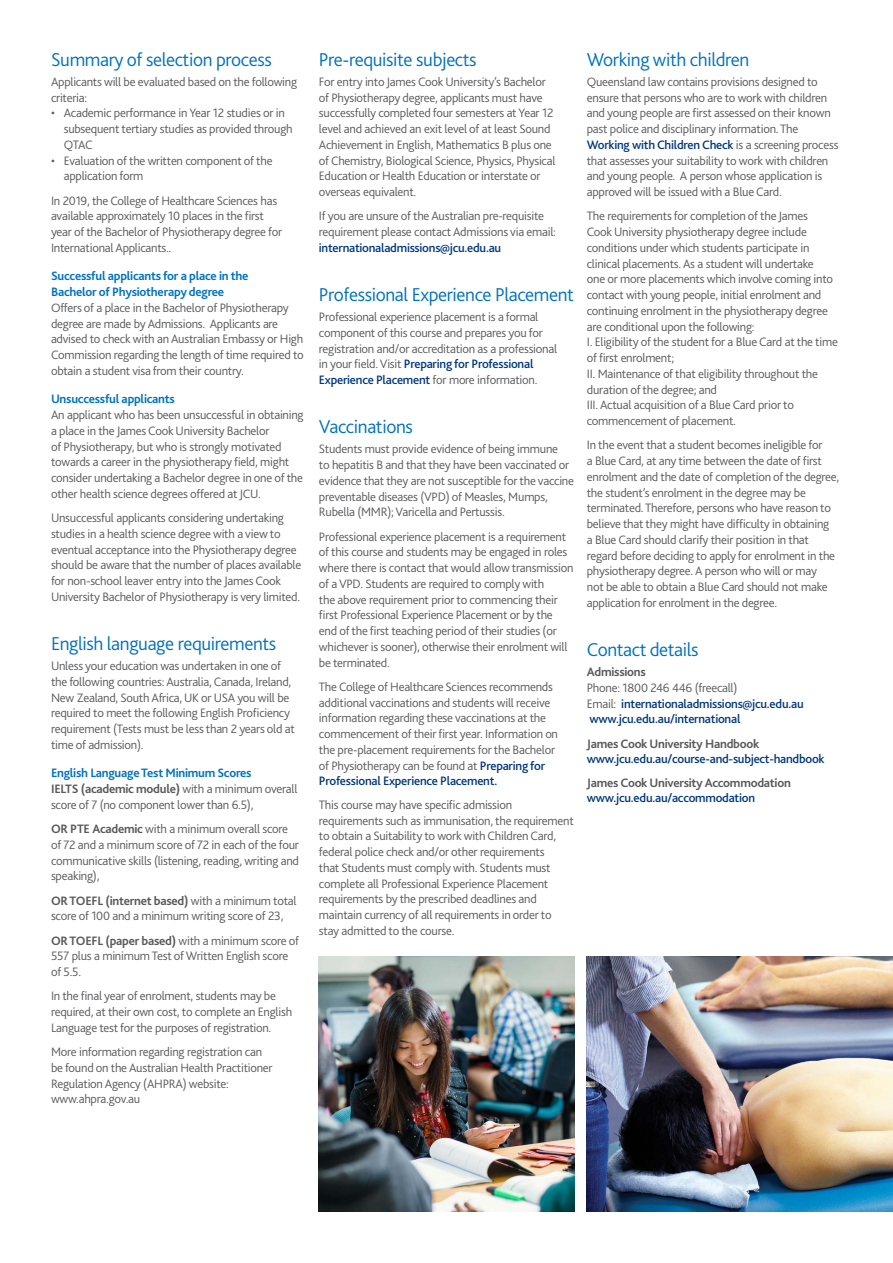
<style>
.page{position:relative;width:893px;height:1263px;background:#fff}
.page>*{position:absolute;margin:0;border:0;box-sizing:border-box;transform-origin:0 0}
.t1{font:300 19.5px "Bliss 2";letter-spacing:-.02em;color:#0072bc}
.t2{font:300 12.75px/15.8px "Bliss 2";letter-spacing:-.02em;color:#58595b}
.t3{font:500 12.75px/15.8px "Bliss 2";letter-spacing:-.02em;color:#00377b}
.t4{font:700 12.75px/15.8px "Bliss 2";letter-spacing:-.02em;color:#0072bc}
.t5{font:700 12.75px "Bliss 2";letter-spacing:-.02em;color:#58595b}
.s1{font-weight:700;color:#0072bc}
.s2{font-weight:700}
.s3{font-weight:500;color:#00377b}
.s4{font-weight:300;color:#58595b}
</style>
<div class="page">
<img style="left:319px;top:957px;width:255px;height:255px">
<img style="left:587px;top:957px;width:306px;height:255px">
<h1 class="t1" style="left:51px;top:47px;width:222px">Summary of selection process</h1>
<p class="t2" style="left:51px;top:74px;width:248px">Applicants will be evaluated based on the following criteria:</p>
<p class="t2" style="left:64px;top:105px;width:230px;text-indent:-13px">• Academic performance in Year 12 studies or in subsequent tertiary studies as provided through<br>QTAC</p>
<p class="t2" style="left:64px;top:152px;width:210px;text-indent:-13px">• Evaluation of the written component of the application form</p>
<p class="t2" style="left:51px;top:192px;width:233px">In 2019, the College of Healthcare Sciences has available approximately 10 places in the first year of the Bachelor of Physiotherapy degree for International Applicants..</p>
<p class="t4" style="left:51px;top:268px;width:199px">Successful applicants for a place in the<br>Bachelor of Physiotherapy degree</p>
<p class="t2" style="left:51px;top:300px;width:254px">Offers of a place in the Bachelor of Physiotherapy degree are made by Admissions. Applicants are advised to check with an Australian Embassy or High Commission regarding the length of time required to obtain a student visa from their country.</p>
<p class="t4" style="left:51px;top:391px;width:125px">Unsuccessful applicants</p>
<p class="t2" style="left:51px;top:407px;width:254px">An applicant who has been unsuccessful in obtaining a place in the James Cook University Bachelor<br>of Physiotherapy, but who is strongly motivated towards a career in the physiotherapy field, might consider undertaking a Bachelor degree in one of the other health science degrees offered at JCU.</p>
<p class="t2" style="left:51px;top:510px;width:252px">Unsuccessful applicants considering undertaking studies in a health science degree with a view to eventual acceptance into the Physiotherapy degree should be aware that the number of places available for non-school leaver entry into the James Cook University Bachelor of Physiotherapy is very limited.</p>
<h1 class="t1" style="left:51px;top:632px;width:227px">English language requirements</h1>
<p class="t2" style="left:51px;top:658px;width:245px">Unless your education was undertaken in one of the following countries: Australia, Canada, Ireland, New Zealand, South Africa, UK or USA you will be required to meet the following English Proficiency requirement (Tests must be less than 2 years old at time of admission).</p>
<p class="t2" style="left:51px;top:765px;width:248px"><span class="s1">English Language Test Minimum Scores<br></span><span class="s2">IELTS (academic module)</span> with a minimum overall score of 7 (no component lower than 6.5),</p>
<p class="t2" style="left:51px;top:821px;width:249px"><span class="s2">OR PTE Academic</span> with a minimum overall score of 72 and a minimum score of 72 in each of the four communicative skills (listening, reading, writing and speaking),</p>
<p class="t2" style="left:51px;top:892px;width:247px"><span class="s2">OR TOEFL (internet based)</span> with a minimum total score of 100 and a minimum writing score of 23,</p>
<p class="t2" style="left:51px;top:932px;width:250px"><span class="s2">OR TOEFL (paper based)</span> with a minimum score of<br>557 plus a minimum Test of Written English score of 5.5.</p>
<p class="t2" style="left:51px;top:988px;width:243px">In the final year of enrolment, students may be required, at their own cost, to complete an English<br>Language test for the purposes of registration.</p>
<p class="t2" style="left:51px;top:1044px;width:223px">More information regarding registration can be found on the Australian Health Practitioner Regulation Agency (AHPRA) website: www.ahpra.gov.au</p>
<h1 class="t1" style="left:319px;top:47px;width:159px">Pre-requisite subjects</h1>
<p class="t2" style="left:319px;top:74px;width:238px">For entry into James Cook University’s Bachelor of Physiotherapy degree, applicants must have successfully completed four semesters at Year 12 level and achieved an exit level of at least Sound Achievement in English, Mathematics B plus one of Chemistry, Biological Science, Physics, Physical Education or Health Education or interstate or overseas equivalent.</p>
<p class="t2" style="left:319px;top:208px;width:239px">If you are unsure of the Australian pre-requisite requirement please contact Admissions via email:</p>
<p class="t3" style="left:319px;top:240px;width:184px">internationaladmissions@jcu.edu.au</p>
<h1 class="t1" style="left:319px;top:283px;width:257px">Professional Experience Placement</h1>
<p class="t2" style="left:319px;top:309px;width:240px">Professional experience placement is a formal component of this course and prepares you for registration and/or accreditation as a professional in your field. Visit <span class="s3">Preparing for Professional Experience Placement</span> for more information.</p>
<h1 class="t1" style="left:319px;top:415px;width:95px">Vaccinations</h1>
<p class="t2" style="left:319px;top:441px;width:257px">Students must provide evidence of being immune<br>to hepatitis B and that they have been vaccinated or evidence that they are not susceptible for the vaccine preventable diseases (VPD) of Measles, Mumps, Rubella (MMR); Varicella and Pertussis.</p>
<p class="t2" style="left:319px;top:528px;width:256px">Professional experience placement is a requirement of this course and students may be engaged in roles where there is contact that would allow transmission of a VPD. Students are required to comply with<br>the above requirement prior to commencing their first Professional Experience Placement or by the end of the first teaching period of their studies (or whichever is sooner), otherwise their enrolment will be terminated.</p>
<p class="t2" style="left:319px;top:679px;width:241px">The College of Healthcare Sciences recommends additional vaccinations and students will receive information regarding these vaccinations at the commencement of their first year. Information on the pre-placement requirements for the Bachelor of Physiotherapy can be found at <span class="s3">Preparing for Professional Experience Placement.</span></p>
<p class="t2" style="left:319px;top:797px;width:256px">This course may have specific admission requirements such as immunisation, the requirement to obtain a Suitability to work with Children Card, federal police check and/or other requirements<br>that Students must comply with. Students must complete all Professional Experience Placement requirements by the prescribed deadlines and maintain currency of all requirements in order to stay admitted to the course.</p>
<h1 class="t1" style="left:587px;top:47px;width:164px">Working with children</h1>
<p class="t2" style="left:587px;top:74px;width:253px">Queensland law contains provisions designed to ensure that persons who are to work with children and young people are first assessed on their known past police and disciplinary information. The <span class="s3">Working with Children Check</span> is a screening process that assesses your suitability to work with children and young people. A person whose application is approved will be issued with a Blue Card.</p>
<p class="t2" style="left:587px;top:208px;width:253px">The requirements for completion of the James<br>Cook University physiotherapy degree include conditions under which students participate in clinical placements. As a student will undertake<br>one or more placements which involve coming into contact with young people, initial enrolment and continuing enrolment in the physiotherapy degree are conditional upon the following:<br>I. Eligibility of the student for a Blue Card at the time of first enrolment;<br>II. Maintenance of that eligibility throughout the duration of the degree; and<br>III. Actual acquisition of a Blue Card prior to commencement of placement.</p>
<p class="t2" style="left:587px;top:437px;width:254px">In the event that a student becomes ineligible for<br>a Blue Card, at any time between the date of first enrolment and the date of completion of the degree, the student’s enrolment in the degree may be terminated. Therefore, persons who have reason to believe that they might have difficulty in obtaining<br>a Blue Card should clarify their position in that regard before deciding to apply for enrolment in the physiotherapy degree. A person who will or may<br>not be able to obtain a Blue Card should not make application for enrolment in the degree.</p>
<h1 class="t1" style="left:587px;top:638px;width:113px">Contact details</h1>
<p class="t5" style="left:587px;top:664px;width:60px">Admissions</p>
<p class="t3" style="left:587px;top:680px;width:218px"><span class="s4">Phone: 1800 246 446 (freecall)<br>Email:</span> internationaladmissions@jcu.edu.au www.jcu.edu.au/international</p>
<p class="t5" style="left:587px;top:735px;width:174px">James Cook University Handbook</p>
<p class="t3" style="left:587px;top:750px;width:239px">www.jcu.edu.au/course-and-subject-handbook</p>
<p class="t5" style="left:587px;top:775px;width:206px">James Cook University Accommodation</p>
<p class="t3" style="left:587px;top:790px;width:170px">www.jcu.edu.au/accommodation</p>
</div>
